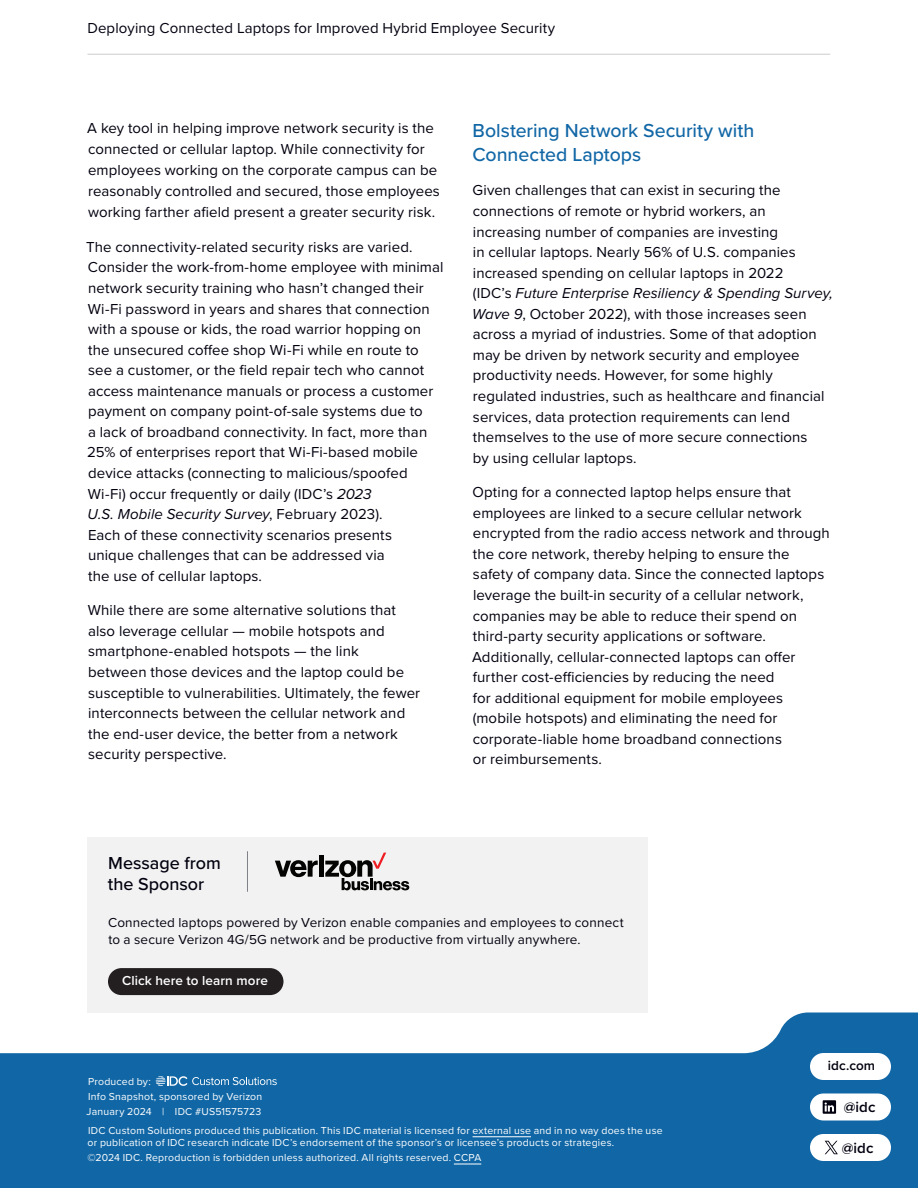
<style>
.page{position:relative;width:918px;height:1188px;background:#fff}
.page>*{position:absolute;margin:0;border:0;box-sizing:border-box;transform-origin:0 0}
.H3{font:500 19.5px/24px "Proxima Nova";color:#1167a6}
.MFS_Heading{font:500 18px/21px "Proxima Nova";color:#01010f}
.Body_Text{font:15px/20.5px "Proxima Nova";letter-spacing:.005em;color:#01010f}
.Body_Text__0_13{font:15px/21px "Proxima Nova";letter-spacing:.01em;color:#01010f}
.t1{font:600 15px "Proxima Nova";letter-spacing:.005em;color:#01010f}
.MFS_Text{font:13.5px/16.5px "Proxima Nova";letter-spacing:.01em;color:#01010f}
.MFS_Hyperlink__white{font:600 13.5px "Proxima Nova";letter-spacing:.01em;color:#fff}
.t2{font:600 13.5px "Proxima Nova";letter-spacing:.01em;color:#01010f}
.t3{font:10.5px/15px "Proxima Nova";letter-spacing:.02em;color:#fff}
.s1{font-style:italic}
</style>
<div class="page">
<hr style="left:87px;top:54px;width:743px;height:1px;background:#ccc">
<svg style="left:0;top:1012px;width:918px;height:176px;fill:#1167a6"></svg>
<hr style="left:473px;top:1137px;width:58px;height:1px;background:#fff">
<svg style="left:454px;top:1164px;width:27px;height:1px"></svg>
<svg style="left:156px;top:1076px;width:121px;height:10px"></svg>
<div style="left:810px;top:1134px;width:81px;height:27px;background:#fff;border-radius:14px"></div>
<svg style="left:825px;top:1141px;width:13px;height:13px"></svg>
<div style="left:810px;top:1053px;width:81px;height:27px;background:#fff;border-radius:14px"></div>
<div style="left:810px;top:1094px;width:81px;height:26px;background:#fff;border-radius:14px"></div>
<svg style="left:823px;top:1100px;width:13px;height:14px"></svg>
<div style="left:88px;top:837px;width:560px;height:175px;background:#f2f2f2"></div>
<div style="left:108px;top:968px;width:176px;height:27px;background:#231f20;border-radius:14px"></div>
<hr style="left:247px;top:851px;width:1px;height:41px;background:#808087">
<svg style="left:275px;top:853px;width:134px;height:37px"></svg>
<p class="Body_Text" style="left:87px;top:17px;width:469px">Deploying Connected Laptops for Improved Hybrid Employee Security</p>
<p class="Body_Text__0_13" style="left:87px;top:117px;width:354px">A key tool in helping improve network security is the connected or cellular laptop. While connectivity for employees working on the corporate campus can be reasonably controlled and secured, those employees working farther afield present a greater security risk.</p>
<p class="Body_Text" style="left:86px;top:236px;width:359px">The connectivity-related security risks are varied.<br>Consider the work-from-home employee with minimal network security training who hasn’t changed their Wi-Fi password in years and shares that connection with a spouse or kids, the road warrior hopping on the unsecured coffee shop Wi-Fi while en route to see a customer, or the field repair tech who cannot access maintenance manuals or process a customer payment on company point-of-sale systems due to<br>a lack of broadband connectivity. In fact, more than 25% of enterprises report that Wi-Fi-based mobile device attacks (connecting to malicious/spoofed Wi-Fi) occur frequently or daily (IDC’s <span class="s1">2023<br>U.S. Mobile Security Survey</span>, February 2023).<br>Each of these connectivity scenarios presents<br>unique challenges that can be addressed via<br>the use of cellular laptops.</p>
<p class="Body_Text" style="left:88px;top:599px;width:334px">While there are some alternative solutions that also leverage cellular — mobile hotspots and smartphone-enabled hotspots — the link between those devices and the laptop could be susceptible to vulnerabilities. Ultimately, the fewer interconnects between the cellular network and the end-user device, the better from a network security perspective.</p>
<h2 class="H3" style="left:472px;top:118px;width:283px">Bolstering Network Security with<br>Connected Laptops</h2>
<p class="Body_Text" style="left:472px;top:180px;width:362px">Given challenges that can exist in securing the connections of remote or hybrid workers, an increasing number of companies are investing<br>in cellular laptops. Nearly 56% of U.S. companies increased spending on cellular laptops in 2022<br>(IDC’s <span class="s1">Future Enterprise Resiliency &amp; Spending Survey, Wave 9</span>, October 2022), with those increases seen across a myriad of industries. Some of that adoption may be driven by network security and employee productivity needs. However, for some highly regulated industries, such as healthcare and financial services, data protection requirements can lend themselves to the use of more secure connections<br>by using cellular laptops.</p>
<p class="Body_Text" style="left:472px;top:481px;width:359px">Opting for a connected laptop helps ensure that employees are linked to a secure cellular network encrypted from the radio access network and through the core network, thereby helping to ensure the safety of company data. Since the connected laptops leverage the built-in security of a cellular network, companies may be able to reduce their spend on third-party security applications or software.<br>Additionally, cellular-connected laptops can offer further cost-efficiencies by reducing the need<br>for additional equipment for mobile employees (mobile hotspots) and eliminating the need for corporate-liable home broadband connections<br>or reimbursements.</p>
<h4 class="MFS_Heading" style="left:108px;top:851px;width:114px">Message from the Sponsor</h4>
<p class="MFS_Text" style="left:108px;top:914px;width:517px">Connected laptops powered by Verizon enable companies and employees to connect to a secure Verizon 4G/5G network and be productive from virtually anywhere.</p>
<p class="MFS_Hyperlink__white" style="left:122px;top:971px;width:147px">Click here to learn more</p>
<p class="t3" style="left:87px;top:1074px;width:177px">Produced by:<br>Info Snapshot, sponsored by Verizon<br>January 2024 | IDC #US51575723</p>
<p class="t3" style="left:88px;top:1124px;width:577px;line-height:12px">IDC Custom Solutions produced this publication. This IDC material is licensed for external use and in no way does the use or publication of IDC research indicate IDC’s endorsement of the sponsor’s or licensee’s products or strategies.</p>
<p class="t3" style="left:87px;top:1150px;width:395px">©2024 IDC. Reproduction is forbidden unless authorized. All rights reserved. CCPA</p>
<p class="t2" style="left:828px;top:1056px;width:49px">idc.com</p>
<p class="t1" style="left:844px;top:1096px;width:33px">@idc</p>
<p class="t1" style="left:842px;top:1137px;width:33px">@idc</p>
</div>
